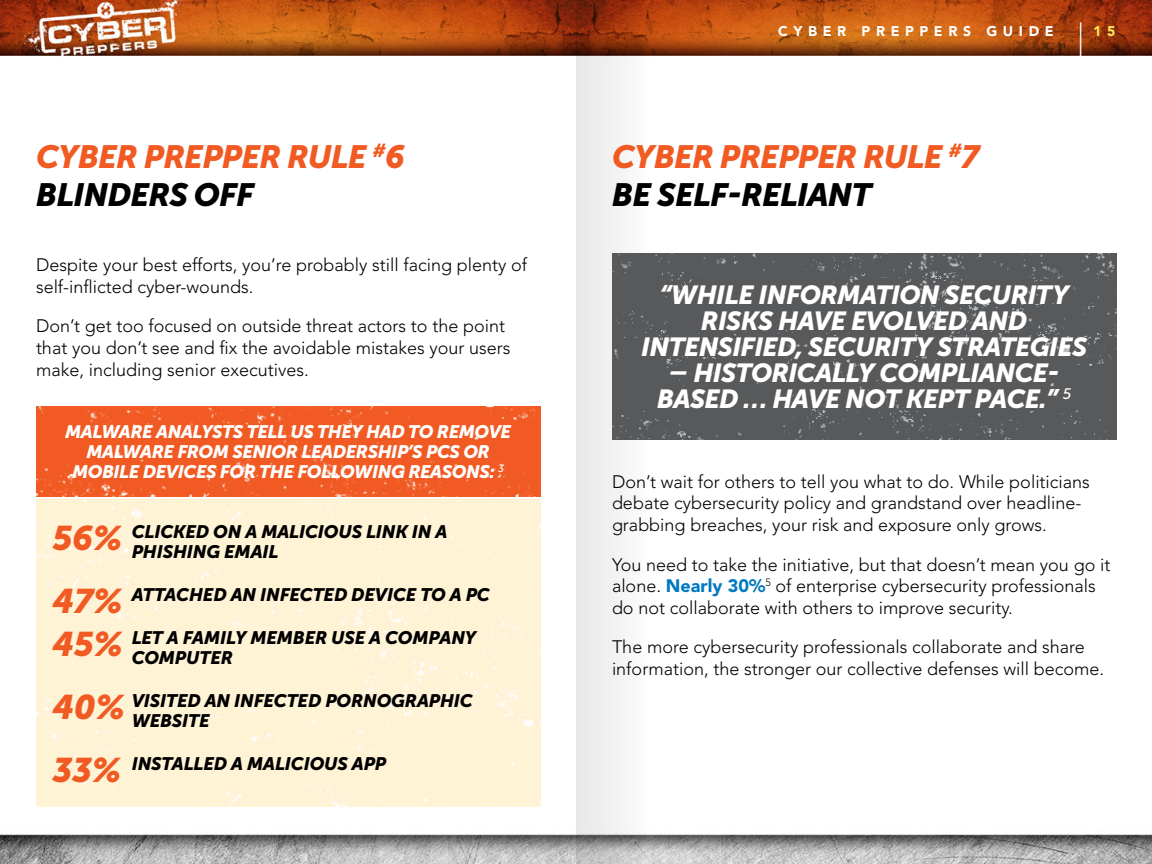
<style>
.page{position:relative;width:1152px;height:864px;background:#fff}
.page>*{position:absolute;margin:0;border:0;box-sizing:border-box;transform-origin:0 0}
.t1{font:500 56px "Avenir";color:#fff;scale:.25 1}
.t2{font:italic 32px/38.4px "Museo Sans 900";letter-spacing:-.025em;color:#f15a22}
.t3{font:italic 26px/26px "Museo Sans 900";letter-spacing:-.025em;color:#fff;text-align:center}
.t4{font:300 18px/21.6px "Avenir";color:#000}
.t5{font:italic 18px/20px "Museo Sans 900";letter-spacing:-.01em;color:#000}
.t6{font:italic 18px/20px "Museo Sans 900";letter-spacing:-.025em;color:#fff;text-align:center}
.t7{font:900 14px "Avenir";letter-spacing:.4em;color:#fff}
.t8{font:900 14px "Avenir";color:#ffe95e}
.s1{color:#000}
.s2{font-size:34px;color:#f15a22}
.s3{font-weight:900;color:#0079c1}
</style>
<div class="page">
<img style="left:0;top:0;width:1152px;height:864px">
<svg style="left:576px;top:0;width:73px;height:864px"></svg>
<div style="left:36px;top:406px;width:504px;height:90px;background:#f15a22"></div>
<div style="left:36px;top:499px;width:504px;height:307px;background:#fff3d6"></div>
<div style="left:612px;top:253px;width:504px;height:186px;background:#58595b"></div>
<h2 class="t2" style="left:36px;top:137px;width:371px">CYBER PREPPER RULE <sup>#</sup>6<br><span class="s1">BLINDERS OFF</span></h2>
<p class="t4" style="left:36px;top:254px;width:493px">Despite your best efforts, you’re probably still facing plenty of self-inflicted cyber-wounds.</p>
<p class="t4" style="left:36px;top:315px;width:476px">Don’t get too focused on outside threat actors to the point that you don’t see and fix the avoidable mistakes your users make, including senior executives.</p>
<p class="t6" style="left:65px;top:422px;width:448px">MALWARE ANALYSTS TELL US THEY HAD TO REMOVE<br>MALWARE FROM SENIOR LEADERSHIP’S PCS OR<br>MOBILE DEVICES FOR THE FOLLOWING REASONS: <sup>3</sup></p>
<p class="t5" style="left:132px;top:522px;width:317px;text-indent:-79px"><span class="s2">56%</span> CLICKED ON A MALICIOUS LINK IN A<br>PHISHING EMAIL</p>
<p class="t5" style="left:53px;top:585px;width:439px"><span class="s2">47%</span> ATTACHED AN INFECTED DEVICE TO A PC</p>
<p class="t5" style="left:132px;top:628px;width:346px;text-indent:-79px"><span class="s2">45%</span> LET A FAMILY MEMBER USE A COMPANY<br>COMPUTER</p>
<p class="t5" style="left:132px;top:691px;width:342px;text-indent:-79px"><span class="s2">40%</span> VISITED AN INFECTED PORNOGRAPHIC<br>WEBSITE</p>
<p class="t5" style="left:53px;top:754px;width:335px"><span class="s2">33%</span> INSTALLED A MALICIOUS APP</p>
<p class="t7" style="left:778px;top:23px;width:139px">CYBER PREPP</p>
<p class="t7" style="left:934px;top:23px;width:121px">ERS GUIDE</p>
<h1 class="t1" style="left:1079px;top:10px;width:17px">I</h1>
<p class="t8" style="left:1093px;top:23px;width:24px">1 5</p>
<h2 class="t2" style="left:612px;top:137px;width:369px">CYBER PREPPER RULE <sup>#</sup>7<br><span class="s1">BE SELF-RELIANT</span></h2>
<h3 class="t3" style="left:641px;top:281px;width:447px">“WHILE INFORMATION SECURITY<br>RISKS HAVE EVOLVED AND<br>INTENSIFIED, SECURITY STRATEGIES</h3>
<h3 class="t3" style="left:657px;top:359px;width:416px">– HISTORICALLY COMPLIANCE-<br>BASED … HAVE NOT KEPT PACE.” <sup>5</sup></h3>
<p class="t4" style="left:612px;top:471px;width:479px">Don’t wait for others to tell you what to do. While politicians debate cybersecurity policy and grandstand over headline&shy;grabbing breaches, your risk and exposure only grows.</p>
<p class="t4" style="left:612px;top:554px;width:500px">You need to take the initiative, but that doesn’t mean you go it alone. <span class="s3">NEARLY 30%</span><sup>5</sup> of enterprise cybersecurity professionals do not collaborate with others to improve security.</p>
<p class="t4" style="left:612px;top:636px;width:494px">The more cybersecurity professionals collaborate and share information, the stronger our collective defenses will become.</p>
</div>
